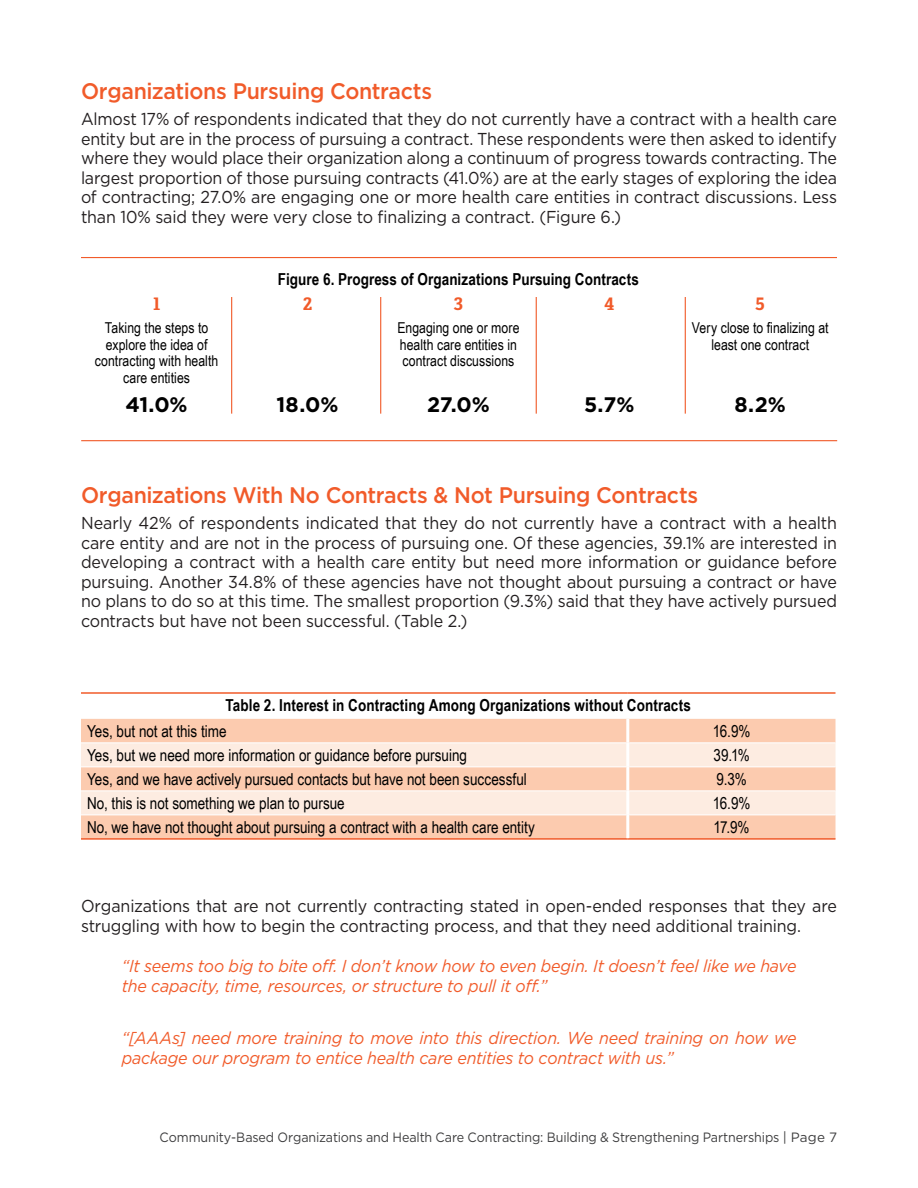
<style>
.page{position:relative;width:918px;height:1188px;background:#fff}
.page>*{position:absolute;margin:0;border:0;box-sizing:border-box;transform-origin:0 0}
.Body-2017{font:500 22.5px "Gotham";letter-spacing:-.015em;color:#f15b2a;scale:.95 1}
.Cell_Body{font:700 21px "Gotham";color:#000}
.Body-2017-2{font:17.25px/19.5px "Gotham";letter-spacing:-.01em;color:#231f20;text-align:justify;scale:.93 1}
.Body-2017-3{font:italic 17.25px/19.5px "Gotham";letter-spacing:-.015em;color:#f15b2a;scale:.93 1}
.Column_Head{font:700 17.25px "Adelle MU";color:#f15b2a}
.Cell_Body-2{font:16.5px "Arial Narrow";color:#000}
.Figure_Title{font:700 16.5px "Arial Narrow";letter-spacing:.005em;color:#000}
.Cell_Body-3{font:15px/16.5px "Arial Narrow";letter-spacing:.005em;color:#000;text-align:center}
.t1{font:13.5px "Gotham";letter-spacing:-.01em;color:#3e3e3f;scale:.93 1}
</style>
<div class="page">
<div style="left:81px;top:719px;width:755px;height:119px;background:#fccbaf"></div>
<svg style="left:81px;top:743px;width:755px;height:72px;background:#fce2d2"></svg>
<hr style="left:81px;top:838px;width:547px;height:2px;background:#f15b2a">
<hr style="left:628px;top:838px;width:208px;height:2px;background:#f15b2a">
<hr style="left:81px;top:692px;width:547px;height:2px;background:#f15b2a">
<hr style="left:628px;top:692px;width:208px;height:2px;background:#f15b2a">
<hr style="left:81px;top:742px;width:545px;height:1px;background:#fff">
<hr style="left:629px;top:742px;width:207px;height:1px;background:#fff">
<hr style="left:81px;top:767px;width:545px;height:1px;background:#fff">
<hr style="left:629px;top:767px;width:207px;height:1px;background:#fff">
<hr style="left:81px;top:791px;width:545px;height:1px;background:#fff">
<hr style="left:629px;top:791px;width:207px;height:1px;background:#fff">
<hr style="left:81px;top:815px;width:545px;height:1px;background:#fff">
<hr style="left:629px;top:815px;width:207px;height:1px;background:#fff">
<hr style="left:626px;top:719px;width:3px;height:24px;background:#fff">
<hr style="left:626px;top:743px;width:3px;height:24px;background:#fff">
<hr style="left:626px;top:767px;width:3px;height:24px;background:#fff">
<hr style="left:626px;top:791px;width:3px;height:24px;background:#fff">
<hr style="left:626px;top:815px;width:3px;height:23px;background:#fff">
<hr style="left:81px;top:257px;width:756px;height:1px;background:#f15b2a">
<hr style="left:81px;top:440px;width:756px;height:1px;background:#f15b2a">
<hr style="left:536px;top:297px;width:1px;height:117px;background:#f15b2a">
<hr style="left:380px;top:297px;width:1px;height:117px;background:#f15b2a">
<hr style="left:685px;top:297px;width:1px;height:117px;background:#f15b2a">
<hr style="left:231px;top:297px;width:1px;height:117px;background:#f15b2a">
<p class="Body-2017" style="left:81px;top:76px;width:371px">Organizations Pursuing Contracts</p>
<p class="Body-2017-2" style="left:81px;top:109px;width:815px">Almost 17% of respondents indicated that they do not currently have a contract with a health care entity but are in the process of pursuing a contract. These respondents were then asked to identify where they would place their organization along a continuum of progress towards contracting. The largest proportion of those pursuing contracts (41.0%) are at the early stages of exploring the idea of contracting; 27.0% are engaging one or more health care entities in contract discussions. Less than 10% said they were very close to finalizing a contract. (Figure 6.)</p>
<p class="Figure_Title" style="left:278px;top:267px;width:362px">Figure 6. Progress of Organizations Pursuing Contracts</p>
<p class="Column_Head" style="left:153px;top:292px;width:9px">1</p>
<p class="Column_Head" style="left:303px;top:292px;width:11px">2</p>
<p class="Column_Head" style="left:454px;top:292px;width:11px">3</p>
<p class="Column_Head" style="left:604px;top:292px;width:12px">4</p>
<p class="Column_Head" style="left:756px;top:292px;width:11px">5</p>
<p class="Cell_Body-3" style="left:95px;top:319px;width:125px">Taking the steps to explore the idea of contracting with health care entities</p>
<p class="Cell_Body-3" style="left:397px;top:319px;width:124px;text-align:left">Engaging one or more health care entities in contract discussions</p>
<p class="Cell_Body-3" style="left:692px;top:319px;width:138px">Very close to finalizing at least one contract</p>
<p class="Cell_Body" style="left:126px;top:390px;width:64px">41.0%</p>
<p class="Cell_Body" style="left:277px;top:390px;width:63px">18.0%</p>
<p class="Cell_Body" style="left:427px;top:390px;width:64px">27.0%</p>
<p class="Cell_Body" style="left:584px;top:390px;width:52px">5.7%</p>
<p class="Cell_Body" style="left:734px;top:390px;width:53px">8.2%</p>
<p class="Body-2017" style="left:81px;top:481px;width:651px">Organizations With No Contracts &amp; Not Pursuing Contracts</p>
<p class="Body-2017-2" style="left:81px;top:513px;width:815px">Nearly 42% of respondents indicated that they do not currently have a contract with a health care entity and are not in the process of pursuing one. Of these agencies, 39.1% are interested in developing a contract with a health care entity but need more information or guidance before pursuing. Another 34.8% of these agencies have not thought about pursuing a contract or have no plans to do so at this time. The smallest proportion (9.3%) said that they have actively pursued contracts but have not been successful. (Table 2.)</p>
<p class="Figure_Title" style="left:226px;top:693px;width:467px">Table 2. Interest in Contracting Among Organizations without Contracts</p>
<p class="Cell_Body-2" style="left:87px;top:719px;width:141px">Yes, but not at this time</p>
<p class="Cell_Body-2" style="left:713px;top:719px;width:39px">16.9%</p>
<p class="Cell_Body-2" style="left:87px;top:743px;width:382px">Yes, but we need more information or guidance before pursuing</p>
<p class="Cell_Body-2" style="left:714px;top:743px;width:38px">39.1%</p>
<p class="Cell_Body-2" style="left:87px;top:767px;width:441px">Yes, and we have actively pursued contacts but have not been successful</p>
<p class="Cell_Body-2" style="left:716px;top:767px;width:32px">9.3%</p>
<p class="Cell_Body-2" style="left:87px;top:791px;width:259px">No, this is not something we plan to pursue</p>
<p class="Cell_Body-2" style="left:713px;top:791px;width:39px">16.9%</p>
<p class="Cell_Body-2" style="left:87px;top:815px;width:449px">No, we have not thought about pursuing a contract with a health care entity</p>
<p class="Cell_Body-2" style="left:714px;top:815px;width:38px">17.9%</p>
<p class="Body-2017-2" style="left:81px;top:896px;width:814px">Organizations that are not currently contracting stated in open-ended responses that they are struggling with how to begin the contracting process, and that they need additional training.</p>
<p class="Body-2017-3" style="left:122px;top:956px;width:727px">“It seems too big to bite off. I don’t know how to even begin. It doesn’t feel like we have the capacity, time, resources, or structure to pull it off.”</p>
<p class="Body-2017-3" style="left:122px;top:1028px;width:727px">“[AAAs] need more training to move into this direction. We need training on how we package our program to entice health care entities to contract with us.”</p>
<p class="t1" style="left:160px;top:1129px;width:730px">Community-Based Organizations and Health Care Contracting: Building &amp; Strengthening Partnerships | Page 7</p>
</div>
